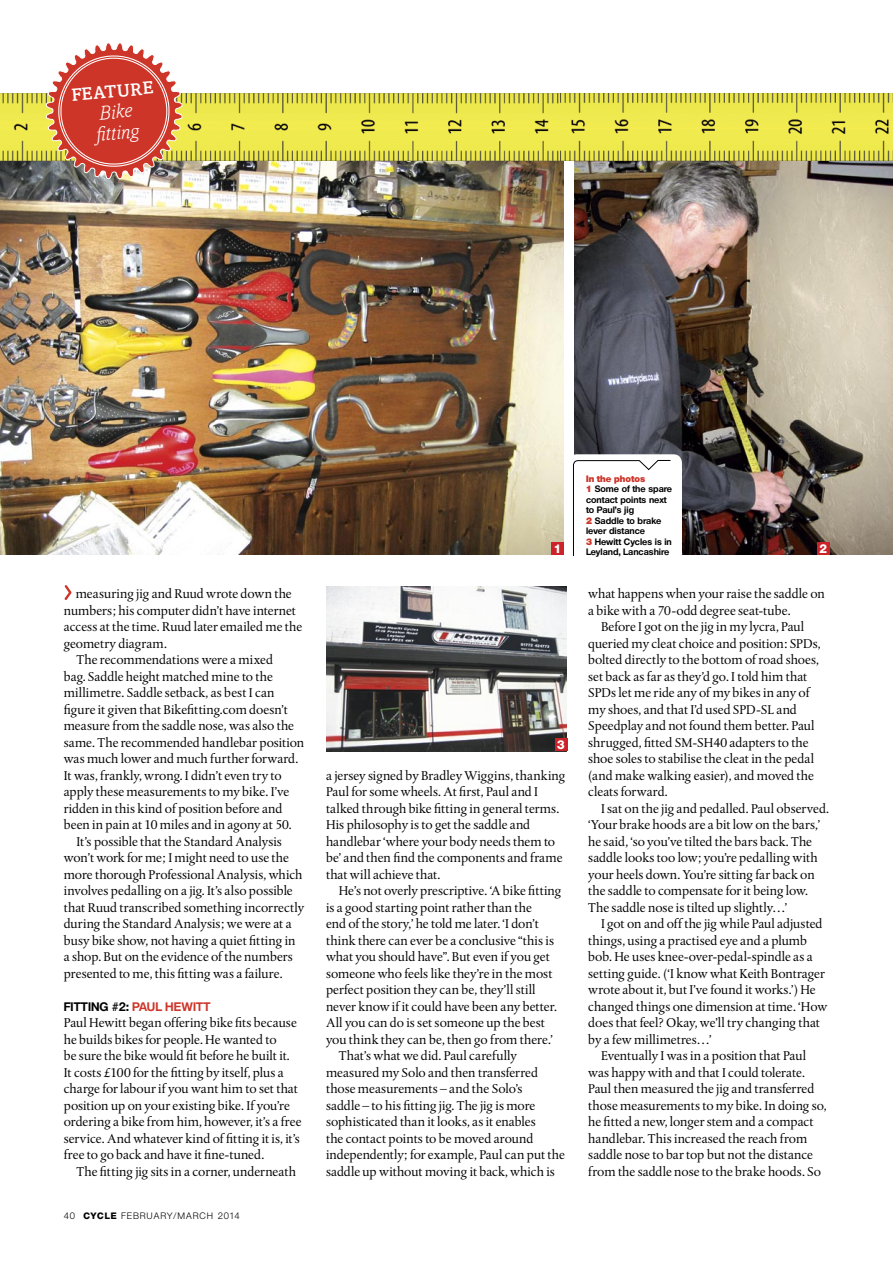
<style>
.page{position:relative;width:893px;height:1263px;background:#fff}
.page>*{position:absolute;margin:0;border:0;box-sizing:border-box;transform-origin:0 0}
._2ndPara{font:italic 300 20.4px/21px "Amasis";color:#fff}
._2ndPara-2{font:500 17.7px "Amasis";color:#fff}
._2ndPara-3{font:13.5px/16.5px "Albertina";letter-spacing:-.005em;color:#000}
.t1{font:700 12px "Olnova";letter-spacing:.005em;color:#000}
.t2{font:800 12px "Olnova";color:#fff}
.Pic_caption{font:700 9px/10.5px "Olnova";color:#000}
.t3{font:9px "Olnova";letter-spacing:.1em;color:#000}
.s1{color:#cd3529}
.s2{font-weight:800}
.s3{font-weight:800;color:#cd3529}
</style>
<div class="page">
<img style="left:0;top:160px;width:563px;height:395px">
<img style="left:575px;top:160px;width:318px;height:395px">
<img style="left:0;top:94px;width:893px;height:66px">
<div style="left:568px;top:454px;width:114px;height:121px;background:#fff;border-radius:9px"></div>
<svg style="left:573px;top:460px;width:98px;height:96px"></svg>
<img style="left:326px;top:587px;width:241px;height:164px">
<svg style="left:64px;top:586px;width:8px;height:14px"></svg>
<svg style="left:45px;top:43px;width:138px;height:147px"></svg>
<div style="left:551px;top:542px;width:12px;height:13px;background:#cc2229"></div>
<div style="left:817px;top:542px;width:13px;height:13px;background:#cc2229"></div>
<div style="left:555px;top:738px;width:12px;height:13px;background:#cc2229"></div>
<p class="_2ndPara-2" style="left:71px;top:84px;width:84px;rotate:-5deg">Feature</p>
<p class="_2ndPara" style="left:93px;top:104px;width:45px;rotate:-6deg">Bike<br>fi tting</p>
<p class="_2ndPara-3" style="left:64px;top:586px;width:240px;text-indent:12px">measuring jig and Ruud wrote down the numbers; his computer didn’t have internet access at the time. Ruud later emailed me the geometry diagram.</p>
<p class="_2ndPara-3" style="left:64px;top:652px;width:242px;text-indent:13px">The recommendations were a mixed<br>bag. Saddle height matched mine to the millimetre. Saddle setback, as best I can figure it given that Bikefitting.com doesn’t measure from the saddle nose, was also the same. The recommended handlebar position was much lower and much further forward.<br>It was, frankly, wrong. I didn’t even try to apply these measurements to my bike. I’ve ridden in this kind of position before and been in pain at 10 miles and in agony at 50.</p>
<p class="_2ndPara-3" style="left:64px;top:833px;width:242px;text-indent:13px">It’s possible that the Standard Analysis won’t work for me; I might need to use the more thorough Professional Analysis, which involves pedalling on a jig. It’s also possible that Ruud transcribed something incorrectly during the Standard Analysis; we were at a busy bike show, not having a quiet fitting in a shop. But on the evidence of the numbers presented to me, this fitting was a failure.</p>
<p class="t1" style="left:64px;top:999px;width:141px">Fitting #2: <span class="s1">Paul Hewitt</span></p>
<p class="_2ndPara-3" style="left:64px;top:1015px;width:239px">Paul Hewitt began offering bike fits because he builds bikes for people. He wanted to<br>be sure the bike would fit before he built it.<br>It costs £100 for the fitting by itself, plus a charge for labour if you want him to set that position up on your existing bike. If you’re ordering a bike from him, however, it’s a free service. And whatever kind of fitting it is, it’s free to go back and have it fine-tuned.</p>
<p class="_2ndPara-3" style="left:77px;top:1163px;width:221px">The fitting jig sits in a corner, underneath</p>
<p class="t3" style="left:64px;top:1210px;width:178px">40 <span class="s2">CYCLE</span> FEBRUARY/MARCH 2014</p>
<p class="Pic_caption" style="left:586px;top:473px;width:88px"><span class="s3">In the photos<br>1</span> Some of the spare contact points next to Paul’s jig</p>
<p class="Pic_caption" style="left:586px;top:515px;width:77px"><span class="s3">2</span> Saddle to brake lever distance</p>
<p class="Pic_caption" style="left:586px;top:536px;width:87px"><span class="s3">3</span> Hewitt Cycles is in<br>Leyland, Lancashire</p>
<p class="t2" style="left:554px;top:541px;width:9px">1</p>
<p class="t2" style="left:820px;top:541px;width:9px">2</p>
<p class="t2" style="left:557px;top:737px;width:9px">3</p>
<p class="_2ndPara-3" style="left:326px;top:767px;width:241px">a jersey signed by Bradley Wiggins, thanking Paul for some wheels. At first, Paul and I talked through bike fitting in general terms.<br>His philosophy is to get the saddle and handlebar ‘where your body needs them to be’ and then find the components and frame that will achieve that.</p>
<p class="_2ndPara-3" style="left:326px;top:883px;width:237px;text-indent:13px">He’s not overly prescriptive. ‘A bike fitting is a good starting point rather than the<br>end of the story,’ he told me later. ‘I don’t think there can ever be a conclusive “this is what you should have”. But even if you get someone who feels like they’re in the most perfect position they can be, they’ll still never know if it could have been any better.<br>All you can do is set someone up the best you think they can be, then go from there.’</p>
<p class="_2ndPara-3" style="left:326px;top:1048px;width:240px;text-indent:13px">That’s what we did. Paul carefully measured my Solo and then transferred those measurements – and the Solo’s<br>saddle – to his fitting jig. The jig is more sophisticated than it looks, as it enables<br>the contact points to be moved around independently; for example, Paul can put the saddle up without moving it back, which is</p>
<p class="_2ndPara-3" style="left:588px;top:586px;width:238px">what happens when your raise the saddle on a bike with a 70-odd degree seat-tube.</p>
<p class="_2ndPara-3" style="left:588px;top:619px;width:234px;text-indent:13px">Before I got on the jig in my lycra, Paul queried my cleat choice and position: SPDs, bolted directly to the bottom of road shoes, set back as far as they’d go. I told him that SPDs let me ride any of my bikes in any of my shoes, and that I’d used SPD-SL and Speedplay and not found them better. Paul shrugged, fitted SM-SH40 adapters to the shoe soles to stabilise the cleat in the pedal (and make walking easier), and moved the cleats forward.</p>
<p class="_2ndPara-3" style="left:588px;top:800px;width:242px;text-indent:13px">I sat on the jig and pedalled. Paul observed. ‘Your brake hoods are a bit low on the bars,’ he said, ‘so you’ve tilted the bars back. The saddle looks too low; you’re pedalling with your heels down. You’re sitting far back on the saddle to compensate for it being low.<br>The saddle nose is tilted up slightly…’</p>
<p class="_2ndPara-3" style="left:588px;top:916px;width:241px;text-indent:13px">I got on and off the jig while Paul adjusted things, using a practised eye and a plumb bob. He uses knee-over-pedal-spindle as a setting guide. (‘I know what Keith Bontrager wrote about it, but I’ve found it works.’) He changed things one dimension at time. ‘How does that feel? Okay, we’ll try changing that by a few millimetres…’</p>
<p class="_2ndPara-3" style="left:588px;top:1048px;width:240px;text-indent:13px">Eventually I was in a position that Paul was happy with and that I could tolerate.<br>Paul then measured the jig and transferred those measurements to my bike. In doing so, he fitted a new, longer stem and a compact handlebar. This increased the reach from saddle nose to bar top but not the distance from the saddle nose to the brake hoods. So</p>
</div>
